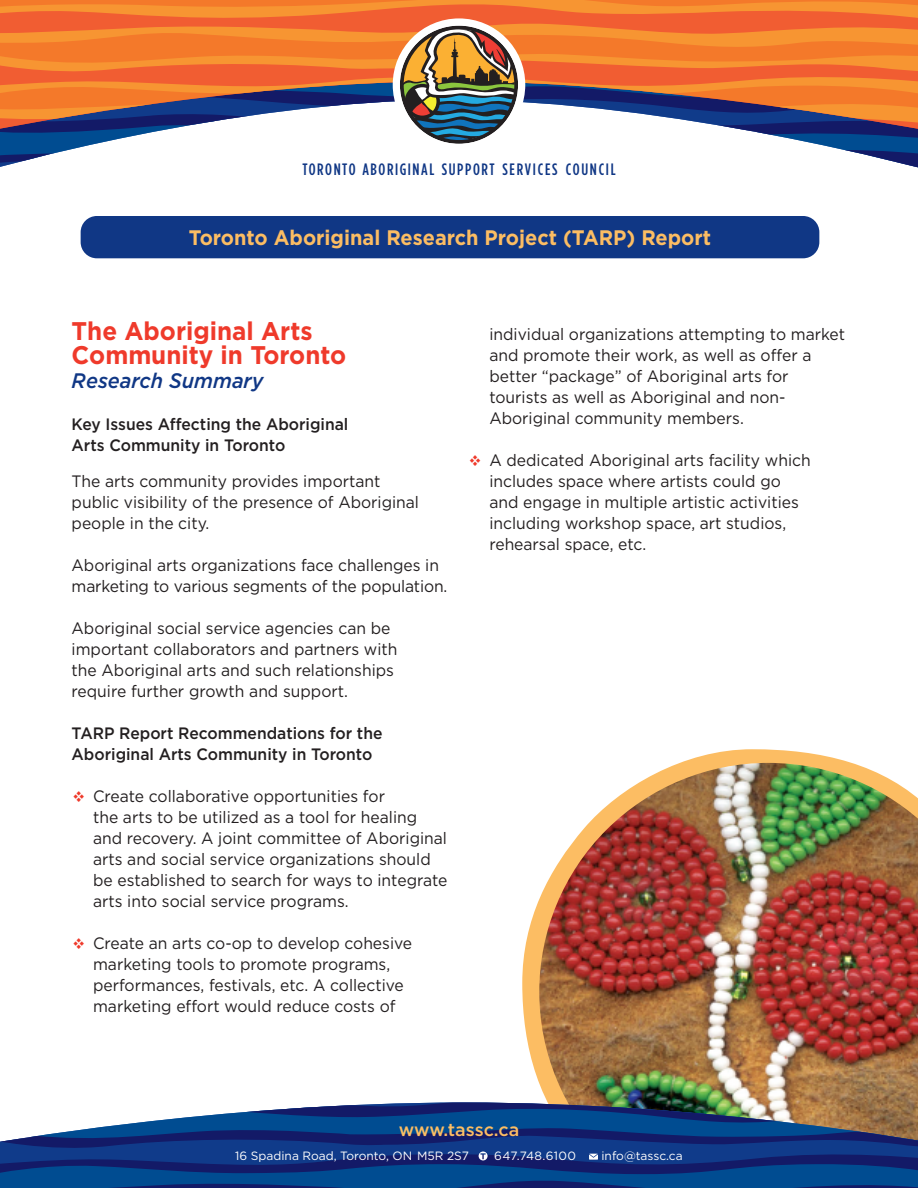
<style>
.page{position:relative;width:918px;height:1188px;background:#fff}
.page>*{position:absolute;margin:0;border:0;box-sizing:border-box;transform-origin:0 0}
.t1{font:700 25.5px/24px "Gotham";color:#ef3a2b;scale:.95 1}
.t2{font:700 21px "Gotham";color:#fcbd63;scale:.95 1}
.t3{font:italic 500 21px "Gotham";color:#103785;scale:.95 1}
.t4{font:500 18px "Gotham";color:#fcbd63}
.t5{font:16.5px/21px "Gotham";color:#231f20;scale:.95 1}
.t6{font:500 16.5px/21px "Gotham";color:#231f20;scale:.95 1}
.t7{font:500 16.5px "Gotham Condensed";letter-spacing:.095em;color:#103785}
.t8{font:12px "Gotham";color:#fff}
.t9{font:12px "Gotham";letter-spacing:.03em;color:#fff}
.s1{color:#ef3a2b}
</style>
<div class="page">
<svg style="left:522px;top:749px;width:330px;height:334px"></svg>
<img style="left:539px;top:763px;width:379px;height:339px">
<svg style="left:0;top:1102px;width:918px;height:86px;background:#294d88"></svg>
<svg style="left:0;top:0;width:918px;height:168px"></svg>
<div style="left:81px;top:216px;width:738px;height:42px;background:#103785;border-radius:16px"></div>
<p class="t7" style="left:302px;top:159px;width:315px">TORONTO ABORIGINAL SUPPORT SERVICES COUNCIL</p>
<p class="t2" style="left:189px;top:225px;width:551px">Toronto Aboriginal Research Project (TARP) Report</p>
<h1 class="t1" style="left:72px;top:319px;width:291px">The Aboriginal Arts<br>Community in Toronto</h1>
<p class="t3" style="left:72px;top:368px;width:203px">Research Summary</p>
<p class="t6" style="left:72px;top:414px;width:293px">Key Issues Affecting the Aboriginal<br>Arts Community in Toronto</p>
<p class="t5" style="left:72px;top:471px;width:367px">The arts community provides important public visibility of the presence of Aboriginal people in the city.</p>
<p class="t5" style="left:72px;top:555px;width:397px">Aboriginal arts organizations face challenges in marketing to various segments of the population.</p>
<p class="t5" style="left:72px;top:618px;width:344px">Aboriginal social service agencies can be important collaborators and partners with the Aboriginal arts and such relationships require further growth and support.</p>
<p class="t6" style="left:72px;top:723px;width:329px">TARP Report Recommendations for the<br>Aboriginal Arts Community in Toronto</p>
<p class="t5" style="left:93px;top:786px;width:374px;text-indent:-21px"><span class="s1">❖</span> Create collaborative opportunities for<br>the arts to be utilized as a tool for healing and recovery. A joint committee of Aboriginal arts and social service organizations should be established to search for ways to integrate arts into social service programs.</p>
<p class="t5" style="left:93px;top:933px;width:337px;text-indent:-21px"><span class="s1">❖</span> Create an arts co-op to develop cohesive marketing tools to promote programs, performances, festivals, etc. A collective marketing effort would reduce costs of</p>
<p class="t5" style="left:489px;top:324px;width:376px">individual organizations attempting to market and promote their work, as well as offer a better “package” of Aboriginal arts for tourists as well as Aboriginal and non-Aboriginal community members.</p>
<p class="t5" style="left:489px;top:450px;width:340px;text-indent:-21px"><span class="s1">❖</span> A dedicated Aboriginal arts facility which includes space where artists could go and engage in multiple artistic activities including workshop space, art studios, rehearsal space, etc.</p>
<p class="t4" style="left:399px;top:1120px;width:122px">www.tassc.ca</p>
<p class="t8" style="left:235px;top:1149px;width:235px">16 Spadina Road, Toronto, ON M5R 2S7</p>
<p class="t9" style="left:494px;top:1149px;width:83px">647.748.6100</p>
<p class="t8" style="left:601px;top:1149px;width:83px">info@tassc.ca</p>
</div>
